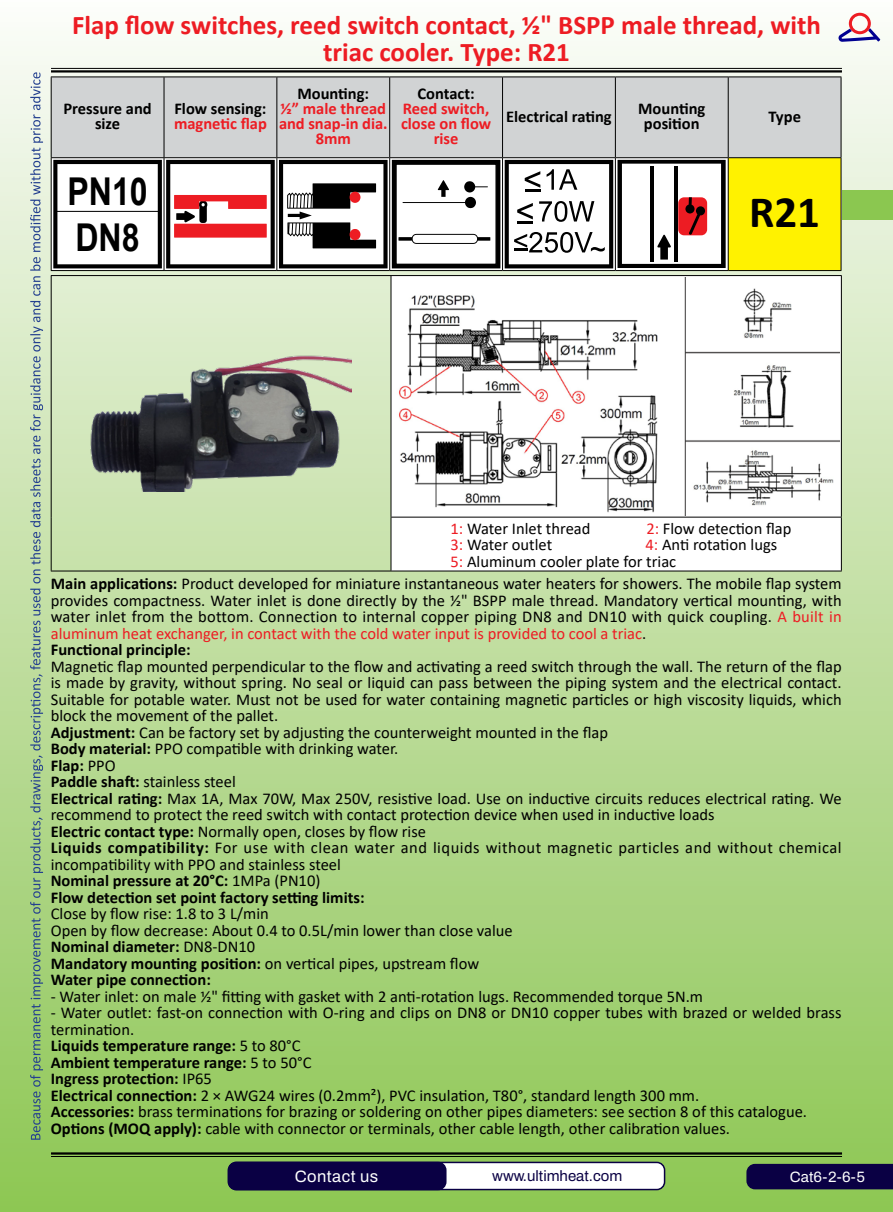
<style>
.page{position:relative;width:893px;height:1212px;background:#fff}
.page>*{position:absolute;margin:0;border:0;box-sizing:border-box;transform-origin:0 0}
.t1{font:700 45px "Calibri";color:#000}
.t2{font:700 38.4px/46.8px "Arial";color:#000;scale:.84 1}
.t3{font:700 27px/27px "Calibri";color:#ed1c23;text-align:center}
.t4{font:16.5px/16.5px "Calibri";color:#000}
.t5{font:700 16.5px/15px "Calibri";color:#000;text-align:center}
.t6{font:700 16.5px/15px "Calibri";color:#ed1c23;text-align:center}
.t7{font:600 16.5px "Archivo";letter-spacing:.03em;color:#fff}
.t8{font:600 15px "Archivo";color:#0a0044}
.t9{font:600 15px "Archivo";color:#fff}
.s1{color:#ed1c23}
.s2{font-weight:700}
</style>
<div class="page">
<div style="left:0;top:0;width:893px;height:1212px;background:linear-gradient(to bottom,#f8f9f6,#8dc554)"></div>
<div style="left:842px;top:190px;width:51px;height:30px;background:#8bc750"></div>
<hr style="left:51px;top:68px;width:791px;height:1px;background:#000">
<hr style="left:51px;top:70px;width:791px;height:3px;background:#000">
<hr style="left:51px;top:1152px;width:791px;height:2px;background:#000">
<hr style="left:51px;top:1156px;width:791px;height:1px;background:#000">
<div style="left:746px;top:1164px;width:147px;height:25px;background:#0a0044"></div>
<svg style="left:837px;top:13px;width:43px;height:29px"></svg>
<div style="left:228px;top:1162px;width:437px;height:27px;background:#fff;border-radius:8px"></div>
<div style="left:228px;top:1162px;width:437px;height:28px;border:2px solid #0a0044;border-radius:8px"></div>
<div style="left:228px;top:1162px;width:218px;height:28px;background:#0a0044;border-radius:9px"></div>
<svg style="left:30px;top:72px;width:13px;height:1068px"></svg>
<div style="left:52px;top:78px;width:789px;height:79px;background:#d1d3d4"></div>
<svg style="left:52px;top:158px;width:676px;height:112px"></svg>
<div style="left:728px;top:158px;width:113px;height:113px;background:#fff200"></div>
<hr style="left:51px;top:77px;width:113px;height:1px;background:#000">
<hr style="left:51px;top:77px;width:1px;height:80px;background:#000">
<hr style="left:164px;top:77px;width:113px;height:1px;background:#000">
<hr style="left:164px;top:77px;width:1px;height:80px;background:#000">
<hr style="left:277px;top:77px;width:113px;height:1px;background:#000">
<hr style="left:276px;top:77px;width:1px;height:80px;background:#000">
<hr style="left:390px;top:77px;width:113px;height:1px;background:#000">
<hr style="left:389px;top:77px;width:1px;height:80px;background:#000">
<hr style="left:503px;top:77px;width:112px;height:1px;background:#000">
<hr style="left:502px;top:77px;width:1px;height:80px;background:#000">
<hr style="left:615px;top:77px;width:113px;height:1px;background:#000">
<hr style="left:615px;top:77px;width:1px;height:80px;background:#000">
<hr style="left:51px;top:157px;width:113px;height:1px;background:#000">
<hr style="left:51px;top:158px;width:1px;height:112px;background:#000">
<hr style="left:164px;top:157px;width:113px;height:1px;background:#000">
<hr style="left:164px;top:158px;width:1px;height:112px;background:#000">
<hr style="left:277px;top:157px;width:113px;height:1px;background:#000">
<hr style="left:276px;top:158px;width:1px;height:112px;background:#000">
<hr style="left:390px;top:157px;width:113px;height:1px;background:#000">
<hr style="left:389px;top:158px;width:1px;height:112px;background:#000">
<hr style="left:503px;top:157px;width:112px;height:1px;background:#000">
<hr style="left:502px;top:158px;width:1px;height:112px;background:#000">
<hr style="left:615px;top:157px;width:113px;height:1px;background:#000">
<hr style="left:615px;top:158px;width:1px;height:112px;background:#000">
<hr style="left:728px;top:158px;width:1px;height:112px;background:#000">
<hr style="left:841px;top:158px;width:1px;height:112px;background:#000">
<hr style="left:51px;top:270px;width:113px;height:1px;background:#000">
<hr style="left:164px;top:270px;width:113px;height:1px;background:#000">
<hr style="left:277px;top:270px;width:113px;height:1px;background:#000">
<hr style="left:390px;top:270px;width:113px;height:1px;background:#000">
<hr style="left:503px;top:270px;width:112px;height:1px;background:#000">
<hr style="left:615px;top:270px;width:113px;height:1px;background:#000">
<hr style="left:728px;top:270px;width:113px;height:1px;background:#000">
<hr style="left:728px;top:77px;width:113px;height:1px;background:#000">
<hr style="left:728px;top:77px;width:1px;height:80px;background:#000">
<hr style="left:841px;top:77px;width:1px;height:80px;background:#000">
<hr style="left:728px;top:157px;width:113px;height:1px;background:#000">
<svg style="left:53px;top:160px;width:673px;height:108px"></svg>
<svg style="left:392px;top:276px;width:449px;height:295px"></svg>
<hr style="left:391px;top:276px;width:1px;height:241px;background:#000">
<hr style="left:391px;top:517px;width:1px;height:54px;background:#000">
<hr style="left:51px;top:275px;width:340px;height:1px;background:#000">
<hr style="left:51px;top:276px;width:1px;height:241px;background:#000">
<hr style="left:391px;top:275px;width:451px;height:1px;background:#000">
<hr style="left:841px;top:276px;width:1px;height:241px;background:#000">
<hr style="left:51px;top:517px;width:1px;height:54px;background:#000">
<hr style="left:391px;top:517px;width:451px;height:1px;background:#000">
<hr style="left:841px;top:517px;width:1px;height:54px;background:#000">
<hr style="left:51px;top:571px;width:340px;height:1px;background:#000">
<hr style="left:391px;top:571px;width:451px;height:1px;background:#000">
<img style="left:90px;top:355px;width:262px;height:136px">
<img style="left:393px;top:278px;width:446px;height:237px">
<h3 class="t3" style="left:72px;top:11px;width:750px">Flap flow switches, reed switch contact, ½" BSPP male thread, with triac cooler. Type: R21</h3>
<p class="t5" style="left:63px;top:101px;width:90px">Pressure and size</p>
<p class="t5" style="left:174px;top:101px;width:94px">Flow sensing:</p>
<p class="t5" style="left:297px;top:86px;width:73px">Mounting:</p>
<p class="t6" style="left:279px;top:101px;width:110px">½” male thread and snap-in dia.<br>8mm</p>
<p class="t5" style="left:417px;top:86px;width:59px">Contact:</p>
<p class="t6" style="left:401px;top:101px;width:92px">Reed switch, close on flow rise</p>
<p class="t5" style="left:506px;top:109px;width:107px">Electrical rating</p>
<p class="t5" style="left:638px;top:101px;width:69px">Mounting position</p>
<p class="t5" style="left:768px;top:109px;width:34px">Type</p>
<p class="t6" style="left:174px;top:116px;width:94px">magnetic flap</p>
<h2 class="t2" style="left:67px;top:168px;width:97px">PN10<br>DN8</h2>
<h1 class="t1" style="left:749px;top:180px;width:72px">R21</h1>
<p class="t4" style="left:450px;top:520px;width:141px"><span class="s1">1:</span> Water Inlet thread</p>
<p class="t4" style="left:646px;top:520px;width:146px"><span class="s1">2:</span> Flow detection flap</p>
<p class="t4" style="left:450px;top:536px;width:103px"><span class="s1">3:</span> Water outlet</p>
<p class="t4" style="left:450px;top:536px;width:328px;text-indent:195px"><span class="s1">4:</span> Anti rotation lugs<br><span class="s1">5:</span> Aluminum cooler plate for triac</p>
<p class="t4" style="left:51px;top:575px;width:792px"><span class="s2">Main applications:</span> Product developed for miniature instantaneous water heaters for showers. The mobile flap system provides compactness. Water inlet is done directly by the ½" BSPP male thread. Mandatory vertical mounting, with water inlet from the bottom. Connection to internal copper piping DN8 and DN10 with quick coupling. <span class="s1">A built in aluminum heat exchanger, in contact with the cold water input is provided to cool a triac</span>.<br><span class="s2">Functional principle:</span></p>
<p class="t4" style="left:51px;top:657px;width:792px">Magnetic flap mounted perpendicular to the flow and activating a reed switch through the wall. The return of the flap is made by gravity, without spring. No seal or liquid can pass between the piping system and the electrical contact.<br>Suitable for potable water. Must not be used for water containing magnetic particles or high viscosity liquids, which block the movement of the pallet.<br><span class="s2">Adjustment:</span> Can be factory set by adjusting the counterweight mounted in the flap<br><span class="s2">Body material:</span> PPO compatible with drinking water.<br><span class="s2">Flap:</span> PPO<br><span class="s2">Paddle shaft:</span> stainless steel<br><span class="s2">Electrical rating:</span> Max 1A, Max 70W, Max 250V, resistive load. Use on inductive circuits reduces electrical rating. We recommend to protect the reed switch with contact protection device when used in inductive loads<br><span class="s2">Electric contact type:</span> Normally open, closes by flow rise<br><span class="s2">Liquids compatibility:</span> For use with clean water and liquids without magnetic particles and without chemical incompatibility with PPO and stainless steel<br><span class="s2">Nominal pressure at 20°C:</span> 1MPa (PN10)<br><span class="s2">Flow detection set point factory setting limits:</span></p>
<p class="t4" style="left:51px;top:905px;width:463px">Close by flow rise: 1.8 to 3 L/min<br>Open by flow decrease: About 0.4 to 0.5L/min lower than close value <span class="s2">Nominal diameter:</span> DN8-DN10<br><span class="s2">Mandatory mounting position:</span> on vertical pipes, upstream flow <span class="s2">Water pipe connection:</span></p>
<p class="t4" style="left:51px;top:987px;width:654px">- Water inlet: on male ½" fitting with gasket with 2 anti-rotation lugs. Recommended torque 5N.m</p>
<p class="t4" style="left:51px;top:1004px;width:792px">- Water outlet: fast-on connection with O-ring and clips on DN8 or DN10 copper tubes with brazed or welded brass termination.<br><span class="s2">Liquids temperature range:</span> 5 to 80°C<br><span class="s2">Ambient temperature range:</span> 5 to 50°C<br><span class="s2">Ingress protection:</span> IP65<br><span class="s2">Electrical connection:</span> 2 × AWG24 wires (0.2mm²), PVC insulation, T80°, standard length 300 mm.<br><span class="s2">Accessories:</span> brass terminations for brazing or soldering on other pipes diameters: see section 8 of this catalogue.<br><span class="s2">Options (MOQ apply):</span> cable with connector or terminals, other cable length, other calibration values.</p>
<p class="t7" style="left:295px;top:1164px;width:85px">Contact us</p>
<p class="t8" style="left:492px;top:1165px;width:132px">www.ultimheat.com</p>
<p class="t9" style="left:790px;top:1165px;width:77px">Cat6-2-6-5</p>
</div>
